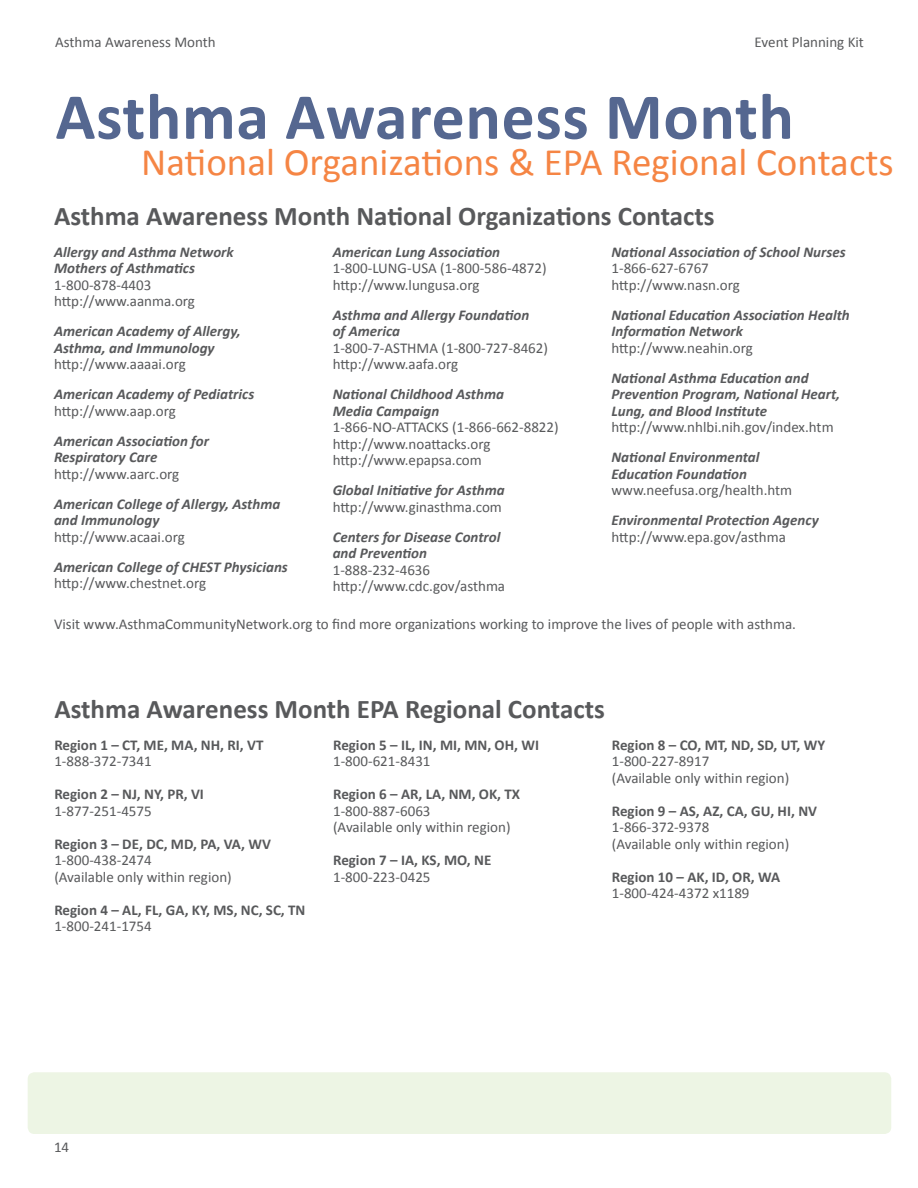
<style>
.page{position:relative;width:918px;height:1188px;background:#fff}
.page>*{position:absolute;margin:0;border:0;box-sizing:border-box;transform-origin:0 0}
.t1{font:700 66px "Calibri";letter-spacing:.01em;color:#556790}
.t2{font:39px "Calibri";color:#f58544}
.t3{font:700 27px "Calibri";color:#58595b}
.t4{font:15px/16.5px "Calibri";color:#58595b}
.t5{font:italic 700 15px/16.5px "Calibri";color:#58595b}
.t6{font:700 15px/16.5px "Calibri";color:#58595b}
.s1{font-weight:400}
</style>
<div class="page">
<div style="left:28px;top:1072px;width:863px;height:62px;background:#edf5e4;border-radius:7px"></div>
<p class="t4" style="left:55px;top:34px;width:162px">Asthma Awareness Month</p>
<p class="t4" style="left:755px;top:34px;width:111px">Event Planning Kit</p>
<h1 class="t1" style="left:56px;top:75px;width:740px">Asthma Awareness Month</h1>
<h1 class="t2" style="left:141px;top:138px;width:754px">National Organizations &amp; EPA Regional Contacts</h1>
<p class="t3" style="left:54px;top:198px;width:662px">Asthma Awareness Month National Organizations Contacts</p>
<p class="t5" style="left:54px;top:244px;width:181px">Allergy and Asthma Network</p>
<p class="t5" style="left:54px;top:260px;width:142px">Mothers ofAsthmatics</p>
<p class="t4" style="left:54px;top:277px;width:99px">1-800-878-4403</p>
<p class="t4" style="left:54px;top:293px;width:143px">http://www.aanma.org</p>
<p class="t5" style="left:54px;top:323px;width:188px">American Academy of Allergy,<br>Asthma, and Immunology</p>
<p class="t4" style="left:54px;top:356px;width:133px">http://www.aaaai.org</p>
<p class="t5" style="left:54px;top:386px;width:202px">American Academy of Pediatrics</p>
<p class="t4" style="left:54px;top:403px;width:123px">http://www.aap.org</p>
<p class="t5" style="left:54px;top:433px;width:157px">American Association for</p>
<p class="t5" style="left:54px;top:449px;width:105px">Respiratory Care</p>
<p class="t4" style="left:54px;top:466px;width:127px">http://www.aarc.org</p>
<p class="t5" style="left:54px;top:496px;width:228px">American College of Allergy, Asthma and Immunology</p>
<p class="t4" style="left:54px;top:529px;width:132px">http://www.acaai.org</p>
<p class="t5" style="left:54px;top:559px;width:235px">American College of CHEST Physicians</p>
<p class="t4" style="left:54px;top:575px;width:154px">http://www.chestnet.org</p>
<p class="t5" style="left:611px;top:244px;width:236px">National Association ofSchool Nurses</p>
<p class="t4" style="left:611px;top:260px;width:130px">1-866-627-6767 http://www.nasn.org</p>
<p class="t5" style="left:611px;top:307px;width:240px">National Education Association Health<br>Information Network</p>
<p class="t4" style="left:611px;top:340px;width:143px">http://www.neahin.org</p>
<p class="t5" style="left:611px;top:370px;width:230px">National Asthma Education and<br>Prevention Program, National Heart,<br>Lung, and Blood Institute</p>
<p class="t4" style="left:611px;top:419px;width:224px">http://www.nhlbi.nih.gov/index.htm</p>
<p class="t5" style="left:611px;top:449px;width:150px">National Environmental<br>Education Foundation</p>
<p class="t4" style="left:611px;top:482px;width:182px">www.neefusa.org/health.htm</p>
<p class="t5" style="left:611px;top:512px;width:209px">Environmental Protection Agency</p>
<p class="t4" style="left:611px;top:529px;width:176px">http://www.epa.gov/asthma</p>
<p class="t5" style="left:333px;top:244px;width:169px">American Lung Association</p>
<p class="t4" style="left:333px;top:260px;width:215px">1-800-LUNG-USA (1-800-586-4872) http://www.lungusa.org</p>
<p class="t5" style="left:333px;top:307px;width:198px">Asthma and Allergy Foundation</p>
<p class="t5" style="left:333px;top:323px;width:69px">of America</p>
<p class="t4" style="left:333px;top:340px;width:217px">1-800-7-ASTHMA (1-800-727-8462) http://www.aafa.org</p>
<p class="t5" style="left:333px;top:386px;width:173px">National Childhood Asthma</p>
<p class="t5" style="left:333px;top:403px;width:108px">Media Campaign</p>
<p class="t4" style="left:333px;top:419px;width:227px">1-866-NO-ATTACKS (1-866-662-8822) http://www.noattacks.org http://www.epapsa.com</p>
<p class="t5" style="left:333px;top:482px;width:174px">Global Initiative for Asthma</p>
<p class="t4" style="left:333px;top:499px;width:171px">http://www.ginasthma.com</p>
<p class="t5" style="left:333px;top:529px;width:169px">Centers for Disease Control</p>
<p class="t5" style="left:333px;top:545px;width:96px">and Prevention</p>
<p class="t4" style="left:333px;top:562px;width:174px">1-888-232-4636 http://www.cdc.gov/asthma</p>
<p class="t4" style="left:54px;top:616px;width:744px">Visit www.AsthmaCommunityNetwork.org to find more organizations working to improve the lives of people with asthma.</p>
<p class="t3" style="left:54px;top:691px;width:552px">Asthma Awareness Month EPA Regional Contacts</p>
<p class="t6" style="left:54px;top:737px;width:211px">Region 1 – CT, ME, MA, NH, RI, VT</p>
<p class="t6" style="left:333px;top:737px;width:207px">Region 5 – IL, IN, MI, MN, OH, WI</p>
<p class="t6" style="left:612px;top:737px;width:215px">Region 8 – CO, MT, ND, SD, UT, WY</p>
<p class="t4" style="left:54px;top:753px;width:99px">1-888-372-7341</p>
<p class="t4" style="left:333px;top:753px;width:99px">1-800-621-8431</p>
<p class="t4" style="left:612px;top:753px;width:179px">1-800-227-8917<br>(Available only within region)</p>
<p class="t6" style="left:54px;top:786px;width:151px">Region 2 – NJ, NY, PR, VI</p>
<p class="t6" style="left:333px;top:786px;width:189px">Region 6 – AR, LA, NM, OK, TX</p>
<p class="t4" style="left:54px;top:803px;width:99px">1-877-251-4575</p>
<p class="t4" style="left:333px;top:803px;width:99px">1-800-887-6063</p>
<p class="t6" style="left:612px;top:803px;width:207px">Region 9 – AS, AZ, CA, GU, HI, NV</p>
<p class="t4" style="left:333px;top:819px;width:179px">(Available only within region)</p>
<p class="t4" style="left:612px;top:819px;width:99px">1-866-372-9378</p>
<p class="t6" style="left:54px;top:836px;width:218px">Region 3 – DE, DC, MD, PA, VA, WV</p>
<p class="t4" style="left:612px;top:836px;width:179px">(Available only within region)</p>
<p class="t4" style="left:54px;top:852px;width:99px">1-800-438-2474</p>
<p class="t6" style="left:333px;top:852px;width:160px">Region 7 – IA, KS, MO, NE</p>
<p class="t4" style="left:54px;top:869px;width:179px">(Available only within region)</p>
<p class="t4" style="left:333px;top:869px;width:99px">1-800-223-0425</p>
<p class="t6" style="left:612px;top:869px;width:170px">Region 10 – AK, ID, OR, WA<br><span class="s1">1-800-424-4372 x1189</span></p>
<p class="t6" style="left:54px;top:902px;width:253px">Region 4 – AL, FL, GA, KY, MS, NC, SC, TN<br><span class="s1">1-800-241-1754</span></p>
<p class="t4" style="left:54px;top:1139px;width:17px">14</p>
</div>
